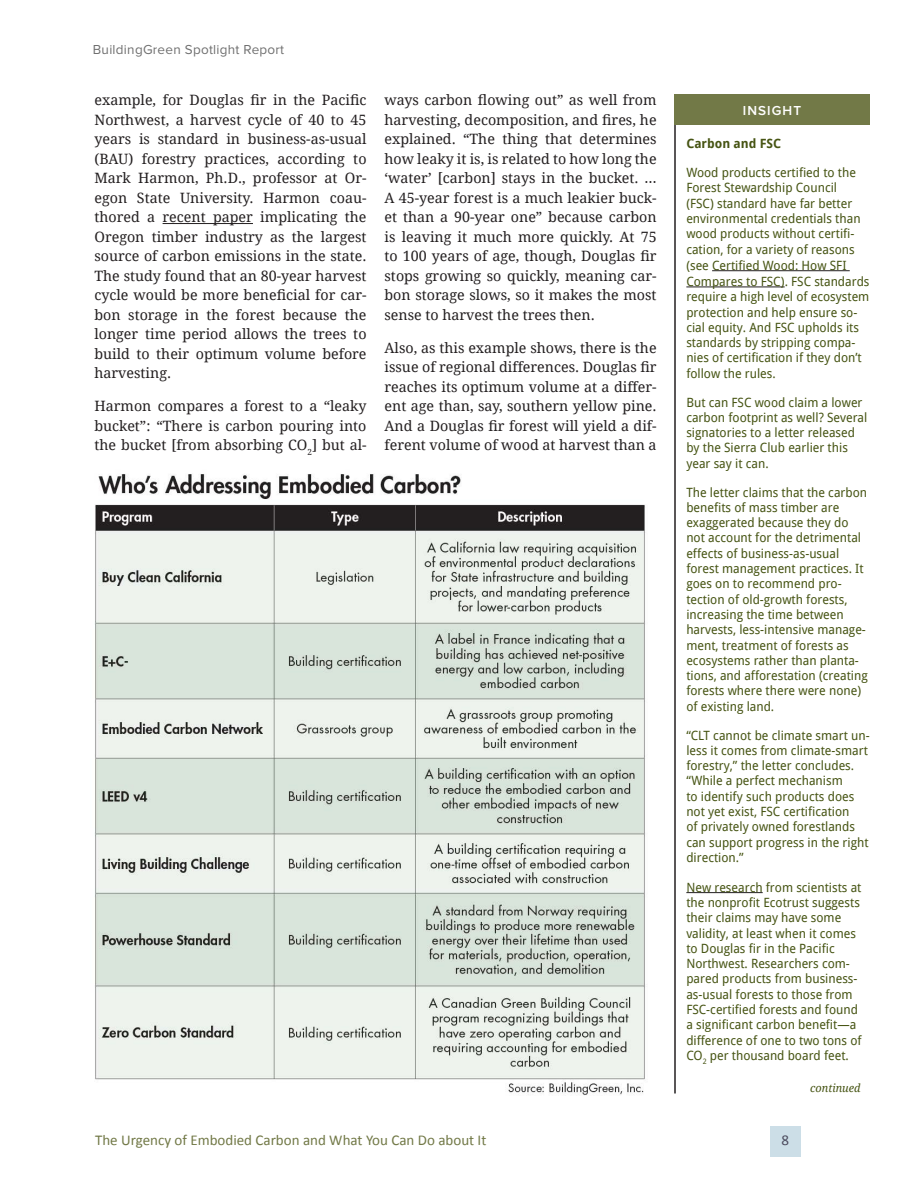
<style>
.page{position:relative;width:918px;height:1188px;background:#fff}
.page>*{position:absolute;margin:0;border:0;box-sizing:border-box;transform-origin:0 0}
.t1{font:15px "Calibri";color:#727947}
.t2{font:15px "Calibri";color:#4c4b5e}
.text{font:14.25px/19.5px "Droid Serif";color:#231f20;text-align:justify}
.t3{font:13.5px "Proxima Nova";letter-spacing:.02em;color:#707070}
.t4{font:600 13.5px "Proxima Nova";letter-spacing:.08em;color:#fff}
.sidebar{font:12.75px/15.3px "Droid Sans";color:#465413}
.Takeaways_text{font:700 12.75px "Droid Sans";color:#465413}
.sidebar-2{font:italic 11.25px "Droid Serif";color:#465413}
</style>
<div class="page">
<hr style="left:674px;top:94px;width:2px;height:1000px;background:#231f20">
<div style="left:770px;top:1126px;width:30px;height:31px;background:#ccdee7"></div>
<hr style="left:163px;top:223px;width:90px;height:1px;background:#231f20">
<hr style="left:712px;top:270px;width:138px;height:1px;background:#231f20">
<hr style="left:686px;top:287px;width:99px;height:1px;background:#231f20">
<hr style="left:686px;top:892px;width:77px;height:1px;background:#231f20">
<div style="left:674px;top:94px;width:196px;height:31px;background:#727947"></div>
<img style="left:95px;top:474px;width:550px;height:621px">
<p class="t3" style="left:93px;top:42px;width:193px">BuildingGreen Spotlight Report</p>
<p class="text" style="left:94px;top:90px;width:274px">example, for Douglas fir in the Pacific Northwest, a harvest cycle of 40 to 45 years is standard in business-as-usual (BAU) forestry practices, according to Mark Harmon, Ph.D., professor at Or&shy;egon State University. Harmon coau&shy;thored a recent paper implicating the Oregon timber industry as the largest source of carbon emissions in the state.<br>The study found that an 80-year harvest cycle would be more beneficial for car&shy;bon storage in the forest because the longer time period allows the trees to build to their optimum volume before harvesting.</p>
<p class="text" style="left:94px;top:396px;width:274px">Harmon compares a forest to a “leaky bucket”: “There is carbon pouring into the bucket [from absorbing CO<sub>2</sub>] but al-</p>
<p class="text" style="left:385px;top:90px;width:274px">ways carbon flowing out” as well from harvesting, decomposition, and fires, he explained. “The thing that determines how leaky it is, is related to how long the ‘water’ [carbon] stays in the bucket. … A 45-year forest is a much leakier buck&shy;et than a 90-year one” because carbon is leaving it much more quickly. At 75 to 100 years of age, though, Douglas fir stops growing so quickly, meaning car&shy;bon storage slows, so it makes the most sense to harvest the trees then.</p>
<p class="text" style="left:385px;top:338px;width:274px">Also, as this example shows, there is the issue of regional differences. Douglas fir reaches its optimum volume at a differ&shy;ent age than, say, southern yellow pine.<br>And a Douglas fir forest will yield a dif&shy;ferent volume of wood at harvest than a</p>
<p class="t1" style="left:95px;top:1131px;width:393px">The Urgency of Embodied Carbon and What You Can Do about It</p>
<p class="t4" style="left:743px;top:103px;width:60px">INSIGHT</p>
<p class="Takeaways_text" style="left:686px;top:135px;width:96px">Carbon and FSC</p>
<p class="sidebar" style="left:686px;top:164px;width:185px">Wood products certified to the<br>Forest Stewardship Council<br>(FSC) standard have far better environmental credentials than wood products without certifi&shy;cation, for a variety of reasons (see Certified Wood: How SFI<br>Compares to FSC). FSC standards require a high level of ecosystem protection and help ensure so&shy;cial equity. And FSC upholds its standards by stripping compa&shy;nies of certification if they don’t follow the rules.</p>
<p class="sidebar" style="left:686px;top:394px;width:182px">But can FSC wood claim a lower carbon footprint as well? Several signatories to a letter released by the Sierra Club earlier this year say it can.</p>
<p class="sidebar" style="left:686px;top:484px;width:183px">The letter claims that the carbon benefits of mass timber are exaggerated because they do not account for the detrimental effects of business-as-usual forest management practices. It goes on to recommend pro&shy;tection of old-growth forests, increasing the time between harvests, less-intensive manage&shy;ment, treatment of forests as ecosystems rather than planta&shy;tions, and afforestation (creating forests where there were none) of existing land.</p>
<p class="sidebar" style="left:686px;top:727px;width:185px">“CLT cannot be climate smart un&shy;less it comes from climate-smart forestry,” the letter concludes. “While a perfect mechanism<br>to identify such products does not yet exist, FSC certification<br>of privately owned forestlands can support progress in the right direction.”</p>
<p class="sidebar" style="left:686px;top:879px;width:177px">New research from scientists at the nonprofit Ecotrust suggests their claims may have some validity, at least when it comes to Douglas fir in the Pacific<br>Northwest. Researchers com&shy;pared products from business&shy;as-usual forests to those from<br>FSC-certified forests and found a significant carbon benefit—a difference of one to two tons of<br>CO<sub>2</sub> per thousand board feet.</p>
<p class="t2" style="left:781px;top:1131px;width:9px">8</p>
<p class="sidebar-2" style="left:810px;top:1080px;width:52px">continued</p>
</div>
